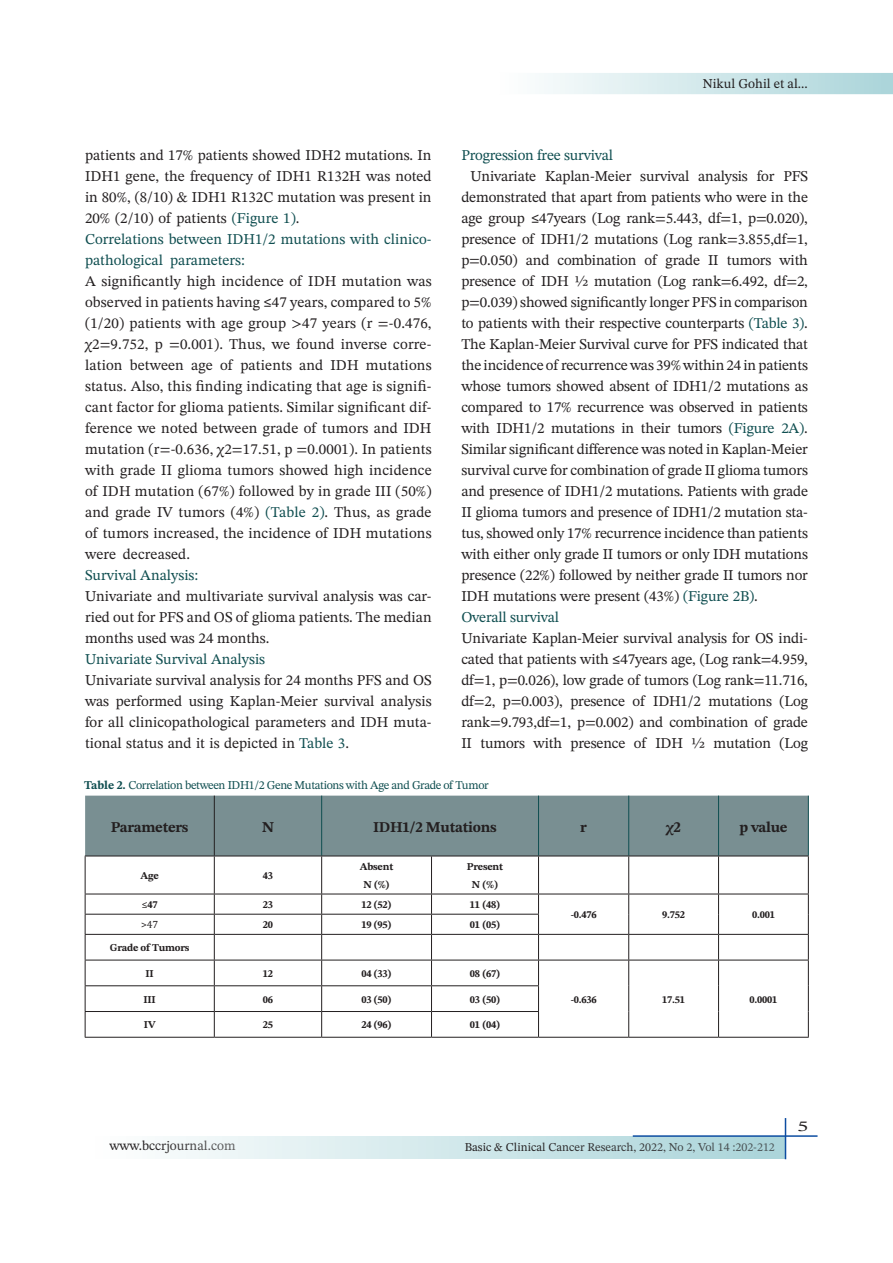
<style>
.page{position:relative;width:893px;height:1263px;background:#fff}
.page>*{position:absolute;margin:0;border:0;box-sizing:border-box;transform-origin:0 0}
.t1{font:15px/21px "STIX Two Text";color:#231f20;text-align:justify}
.t2{font:15px/21px "STIX Two Text";color:#0f4e50}
.t3{font:700 15px "STIX Two Text";letter-spacing:-.02em;color:#231f20}
.t4{font:15px "STIX Two Text";color:#231f20;scale:1.5 1}
.t5{font:13.5px "STIX Two Text";color:#231f20}
.t6{font:12px "STIX Two Text";letter-spacing:-.03em;color:#0f4e50}
.t7{font:12px "STIX Two Text";color:#231f20}
.t8{font:700 10.5px "STIX Two Text";letter-spacing:-.02em;color:#231f20}
.t9{font:10.5px "Cambria";color:#231f20}
.s1{color:#0f4e50}
.s2{font-family:"Cambria"}
.s3{font-weight:700}
.s4{font-family:"Cambria";font-weight:400}
</style>
<div class="page">
<div style="left:90px;top:1136px;width:695px;height:22px;background:linear-gradient(to right,#fffffe,#a9d4d9)"></div>
<hr style="left:633px;top:1135px;width:184px;height:2px;background:#0d4da1">
<hr style="left:785px;top:1118px;width:1px;height:41px;background:#0d4da1">
<svg style="left:544px;top:73px;width:349px;height:22px;background:#d1e7ea"></svg>
<svg style="left:85px;top:796px;width:724px;height:241px"></svg>
<hr style="left:85px;top:1037px;width:129px;height:1px;background:#231f20">
<hr style="left:214px;top:1037px;width:108px;height:1px;background:#231f20">
<hr style="left:322px;top:1037px;width:109px;height:1px;background:#231f20">
<hr style="left:431px;top:1037px;width:107px;height:1px;background:#231f20">
<hr style="left:538px;top:1037px;width:91px;height:1px;background:#231f20">
<hr style="left:629px;top:1037px;width:89px;height:1px;background:#231f20">
<hr style="left:718px;top:1037px;width:91px;height:1px;background:#231f20">
<hr style="left:214px;top:796px;width:1px;height:60px;background:#231f20">
<hr style="left:321px;top:796px;width:1px;height:60px;background:#0f4e50">
<hr style="left:538px;top:796px;width:1px;height:60px;background:#0f4e50">
<hr style="left:628px;top:796px;width:1px;height:60px;background:#0f4e50">
<hr style="left:718px;top:796px;width:1px;height:60px;background:#0f4e50">
<hr style="left:808px;top:796px;width:1px;height:60px;background:#0f4e50">
<hr style="left:214px;top:856px;width:1px;height:38px;background:#231f20">
<hr style="left:321px;top:856px;width:1px;height:38px;background:#231f20">
<hr style="left:431px;top:856px;width:1px;height:38px;background:#231f20">
<hr style="left:538px;top:856px;width:1px;height:38px;background:#231f20">
<hr style="left:628px;top:856px;width:1px;height:38px;background:#231f20">
<hr style="left:718px;top:856px;width:1px;height:38px;background:#231f20">
<hr style="left:808px;top:856px;width:1px;height:38px;background:#231f20">
<hr style="left:85px;top:856px;width:129px;height:1px;background:#231f20">
<hr style="left:85px;top:856px;width:1px;height:38px;background:#231f20">
<hr style="left:214px;top:856px;width:108px;height:1px;background:#231f20">
<hr style="left:322px;top:856px;width:109px;height:1px;background:#231f20">
<hr style="left:431px;top:856px;width:107px;height:1px;background:#231f20">
<hr style="left:538px;top:856px;width:91px;height:1px;background:#231f20">
<hr style="left:629px;top:856px;width:89px;height:1px;background:#231f20">
<hr style="left:718px;top:856px;width:91px;height:1px;background:#231f20">
<hr style="left:85px;top:894px;width:129px;height:1px;background:#231f20">
<hr style="left:214px;top:894px;width:108px;height:1px;background:#231f20">
<hr style="left:322px;top:894px;width:109px;height:1px;background:#231f20">
<hr style="left:431px;top:894px;width:107px;height:1px;background:#231f20">
<hr style="left:538px;top:894px;width:91px;height:1px;background:#231f20">
<hr style="left:629px;top:894px;width:89px;height:1px;background:#231f20">
<hr style="left:718px;top:894px;width:91px;height:1px;background:#231f20">
<p class="t1" style="left:85px;top:145px;width:348px">patients and 17% patients showed IDH2 mutations. In IDH1 gene, the frequency of IDH1 R132H was noted in 80%, (8/10) &amp; IDH1 R132C mutation was present in 20% (2/10) of patients <span class="s1">(Figure 1)</span>.</p>
<p class="t2" style="left:85px;top:229px;width:348px">Correlations between IDH1/2 mutations with clinico&shy;pathological parameters:</p>
<p class="t1" style="left:85px;top:271px;width:348px">A significantly high incidence of IDH mutation was observed in patients having <span class="s2">≤</span>47 years, compared to 5% (1/20) patients with age group &gt;47 years (r =-0.476, χ2=9.752, p =0.001). Thus, we found inverse corre&shy;lation between age of patients and IDH mutations status. Also, this finding indicating that age is signifi&shy;cant factor for glioma patients. Similar significant dif&shy;ference we noted between grade of tumors and IDH mutation (r=-0.636, χ2=17.51, p =0.0001). In patients with grade II glioma tumors showed high incidence of IDH mutation (67%) followed by in grade III (50%) and grade IV tumors (4%) <span class="s1">(Table 2)</span>. Thus, as grade of tumors increased, the incidence of IDH mutations were decreased.</p>
<p class="t2" style="left:85px;top:565px;width:115px">Survival Analysis:</p>
<p class="t1" style="left:85px;top:586px;width:348px">Univariate and multivariate survival analysis was car&shy;ried out for PFS and OS of glioma patients. The median months used was 24 months.</p>
<p class="t2" style="left:85px;top:649px;width:182px">Univariate Survival Analysis</p>
<p class="t1" style="left:85px;top:670px;width:348px">Univariate survival analysis for 24 months PFS and OS was performed using Kaplan-Meier survival analysis for all clinicopathological parameters and IDH muta&shy;tional status and it is depicted in <span class="s1">Table 3</span>.</p>
<p class="t5" style="left:703px;top:74px;width:107px">Nikul Gohil et al...</p>
<p class="t2" style="left:461px;top:145px;width:153px">Progression free survival</p>
<p class="t1" style="left:461px;top:166px;width:348px;text-indent:9px">Univariate Kaplan-Meier survival analysis for PFS demonstrated that apart from patients who were in the age group <span class="s2">≤</span>47years (Log rank=5.443, df=1, p=0.020), presence of IDH1/2 mutations (Log rank=3.855,df=1, p=0.050) and combination of grade II tumors with presence of IDH ½ mutation (Log rank=6.492, df=2, p=0.039) showed significantly longer PFS in comparison to patients with their respective counterparts <span class="s1">(Table 3)</span>.</p>
<p class="t1" style="left:461px;top:334px;width:348px">The Kaplan-Meier Survival curve for PFS indicated that the incidence of recurrence was 39% within 24 in patients whose tumors showed absent of IDH1/2 mutations as compared to 17% recurrence was observed in patients with IDH1/2 mutations in their tumors <span class="s1">(Figure 2A)</span>.<br>Similar significant difference was noted in Kaplan-Meier survival curve for combination of grade II glioma tumors and presence of IDH1/2 mutations. Patients with grade II glioma tumors and presence of IDH1/2 mutation sta&shy;tus, showed only 17% recurrence incidence than patients with either only grade II tumors or only IDH mutations presence (22%) followed by neither grade II tumors nor IDH mutations were present (43%) <span class="s1">(Figure 2B)</span>.</p>
<p class="t2" style="left:461px;top:607px;width:99px">Overall survival</p>
<p class="t1" style="left:461px;top:628px;width:348px">Univariate Kaplan-Meier survival analysis for OS indi&shy;cated that patients with <span class="s2">≤</span>47years age, (Log rank=4.959, df=1, p=0.026), low grade of tumors (Log rank=11.716, df=2, p=0.003), presence of IDH1/2 mutations (Log rank=9.793,df=1, p=0.002) and combination of grade II tumors with presence of IDH ½ mutation (Log</p>
<p class="t6" style="left:84px;top:776px;width:406px"><span class="s3">Table 2.</span> Correlation between IDH1/2 Gene Mutations with Age and Grade of Tumor</p>
<p class="t3" style="left:111px;top:816px;width:79px">Parameters</p>
<p class="t3" style="left:262px;top:816px;width:13px">N</p>
<p class="t3" style="left:373px;top:816px;width:125px">IDH1/2 Mutations</p>
<p class="t3" style="left:580px;top:816px;width:8px">r</p>
<p class="t3" style="left:666px;top:816px;width:16px">χ2</p>
<p class="t3" style="left:739px;top:816px;width:50px">p value</p>
<p class="t8" style="left:140px;top:868px;width:20px">Age</p>
<p class="t8" style="left:263px;top:868px;width:12px">43</p>
<p class="t8" style="left:360px;top:859px;width:35px">Absent</p>
<p class="t8" style="left:363px;top:877px;width:28px">N (%)</p>
<p class="t8" style="left:467px;top:859px;width:38px">Present</p>
<p class="t8" style="left:472px;top:877px;width:28px">N (%)</p>
<p class="t8" style="left:142px;top:897px;width:17px"><span class="s4">≤</span>47</p>
<p class="t8" style="left:263px;top:897px;width:12px">23</p>
<p class="t8" style="left:361px;top:897px;width:32px">12 (52)</p>
<p class="t8" style="left:470px;top:897px;width:32px">11 (48)</p>
<p class="t8" style="left:571px;top:907px;width:27px">-0.476</p>
<p class="t8" style="left:662px;top:907px;width:24px">9.752</p>
<p class="t8" style="left:752px;top:907px;width:24px">0.001</p>
<p class="t9" style="left:141px;top:918px;width:19px">&gt;47</p>
<p class="t8" style="left:263px;top:917px;width:12px">20</p>
<p class="t8" style="left:361px;top:917px;width:32px">19 (95)</p>
<p class="t8" style="left:470px;top:917px;width:32px">01 (05)</p>
<p class="t8" style="left:110px;top:940px;width:81px">Grade of Tumors</p>
<p class="t8" style="left:146px;top:966px;width:10px">II</p>
<p class="t8" style="left:263px;top:966px;width:12px">12</p>
<p class="t8" style="left:361px;top:966px;width:32px">04 (33)</p>
<p class="t8" style="left:470px;top:966px;width:32px">08 (67)</p>
<p class="t8" style="left:144px;top:992px;width:14px">III</p>
<p class="t8" style="left:263px;top:992px;width:12px">06</p>
<p class="t8" style="left:361px;top:992px;width:32px">03 (50)</p>
<p class="t8" style="left:470px;top:992px;width:32px">03 (50)</p>
<p class="t8" style="left:571px;top:992px;width:27px">-0.636</p>
<p class="t8" style="left:662px;top:992px;width:24px">17.51</p>
<p class="t8" style="left:749px;top:992px;width:29px">0.0001</p>
<p class="t8" style="left:144px;top:1017px;width:13px">IV</p>
<p class="t8" style="left:263px;top:1017px;width:12px">25</p>
<p class="t8" style="left:361px;top:1017px;width:32px">24 (96)</p>
<p class="t8" style="left:470px;top:1017px;width:32px">01 (04)</p>
<p class="t5" style="left:109px;top:1136px;width:128px">www.bccrjournal.com</p>
<p class="t7" style="left:465px;top:1139px;width:312px">Basic &amp; Clinical Cancer Research, 2022, No 2, Vol 14 :202-212</p>
<p class="t4" style="left:797px;top:1115px;width:9px">5</p>
</div>
